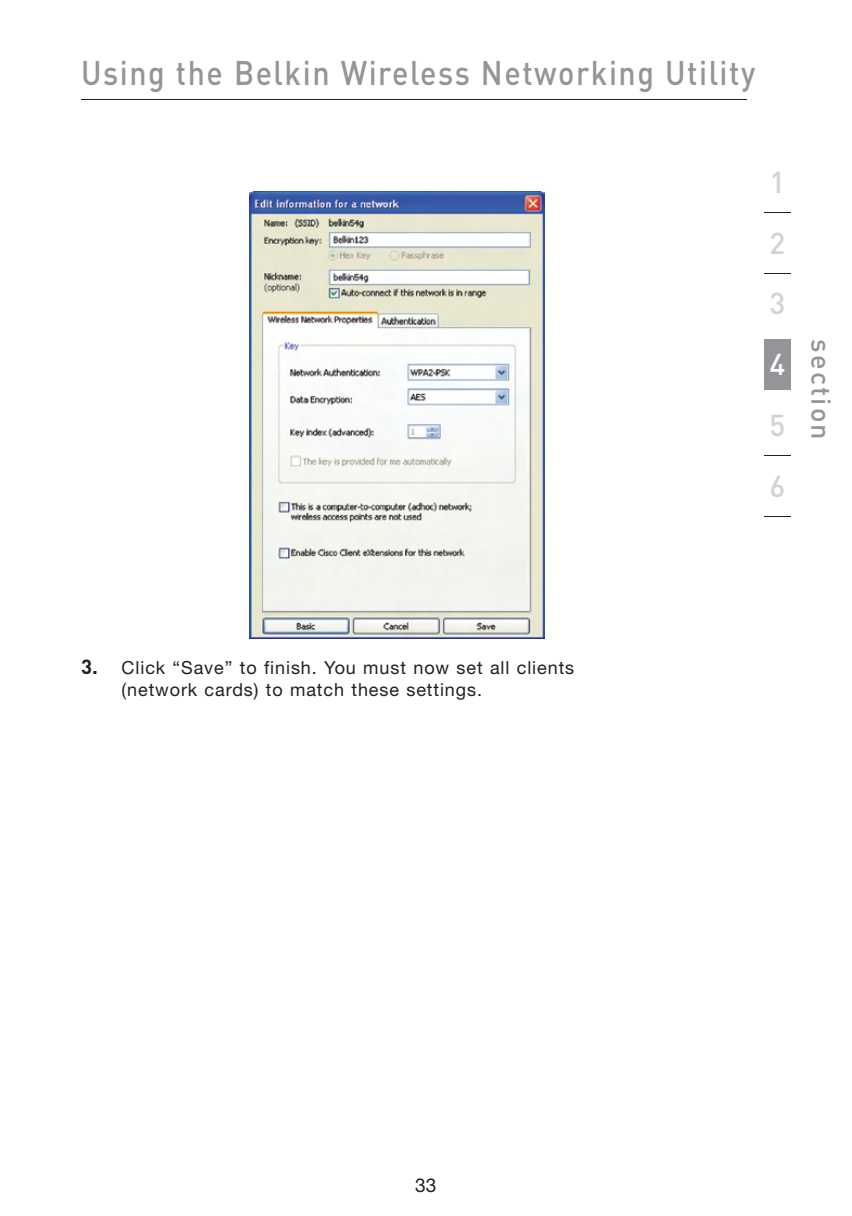
<style>
.page{position:relative;width:852px;height:1216px;background:#fff}
.page>*{position:absolute;margin:0;border:0;box-sizing:border-box;transform-origin:0 0}
.t1{font:500 33.75px "DINOT";letter-spacing:.05em;color:#939598;scale:.9 1}
.t2{font:500 29.7px/60.8px "DINOT";color:#d1d2d4;text-align:justify}
.t3{font:500 29.7px "DINOT";color:#fff}
.t4{font:500 27px "DINOT";letter-spacing:.08em;color:#939598}
.t5{font:19.12px "Helvetica Neue LT Pro";color:#231f20}
.t6{font:18px/21.6px "Helvetica Neue LT Pro";letter-spacing:.05em;color:#231f20}
.s1{font-family:"DINOT";font-weight:700;font-size:20.25px}
</style>
<div class="page">
<hr style="left:81px;top:100px;width:664px;height:1px;background:#231f20">
<svg style="left:764px;top:455px;width:26px;height:1px"></svg>
<div style="left:763px;top:339px;width:27px;height:51px;background:#939598"></div>
<svg style="left:764px;top:516px;width:26px;height:1px"></svg>
<svg style="left:764px;top:212px;width:26px;height:1px"></svg>
<svg style="left:764px;top:273px;width:26px;height:1px"></svg>
<img style="left:249px;top:191px;width:294px;height:447px">
<h1 class="t1" style="left:81px;top:50px;width:750px">Using the Belkin Wireless Networking Utility</h1>
<h2 class="t2" style="left:769px;top:150px;width:17px">1<br>2<br>3</h2>
<h2 class="t3" style="left:769px;top:344px;width:17px">4</h2>
<h2 class="t2" style="left:769px;top:393px;width:17px">5<br>6</h2>
<h3 class="t4" style="left:839px;top:339px;width:102px;rotate:90deg">section</h3>
<p class="t6" style="left:122px;top:656px;width:454px;text-indent:-40px"><span class="s1">3.</span> Click “Save” to finish. You must now set all clients (network cards) to match these settings.</p>
<p class="t5" style="left:415px;top:1173px;width:23px">33</p>
</div>
